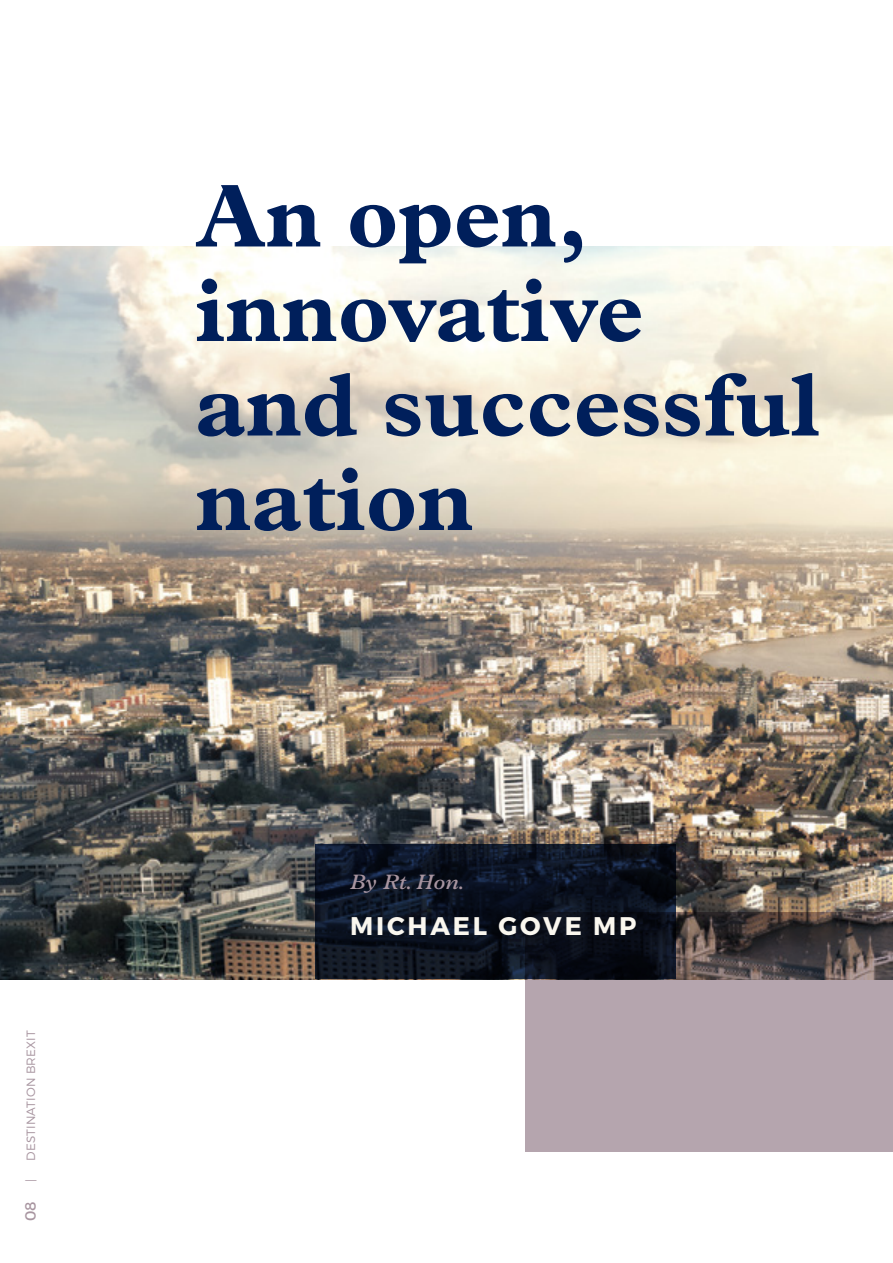
<style>
.page{position:relative;width:893px;height:1263px;background:#fff}
.page>*{position:absolute;margin:0;border:0;box-sizing:border-box;transform-origin:0 0}
.t1{font:700 90px/94.5px "Plantin MT Std";color:#001f5b}
.t2{font:700 25.5px "Montserrat";letter-spacing:.11em;color:#faf7ef}
.t3{font:italic 600 21px "Plantin MT Std";color:#a895a0}
.t4{font:15px "Montserrat";color:#a895a0}
.t5{font:300 12px "Montserrat";letter-spacing:.01em;color:#a895a0}
</style>
<div class="page">
<img style="left:0;top:247px;width:893px;height:732px">
<svg style="left:525px;top:912px;width:368px;height:239px;fill:#b5a5ae"></svg>
<svg style="left:315px;top:845px;width:361px;height:134px"></svg>
<p class="t5" style="left:23px;top:1161px;width:132px;rotate:-90deg">DESTINATION BREXIT</p>
<p class="t5" style="left:23px;top:1182px;width:4px;rotate:-90deg">|</p>
<p class="t4" style="left:21px;top:1221px;width:21px;rotate:-90deg">08</p>
<p class="t1" style="left:195px;top:168px;width:625px">An open, innovative and successful nation</p>
<p class="t3" style="left:350px;top:870px;width:116px">By Rt. Hon.</p>
<p class="t2" style="left:350px;top:910px;width:288px">MICHAEL GOVE MP</p>
</div>
